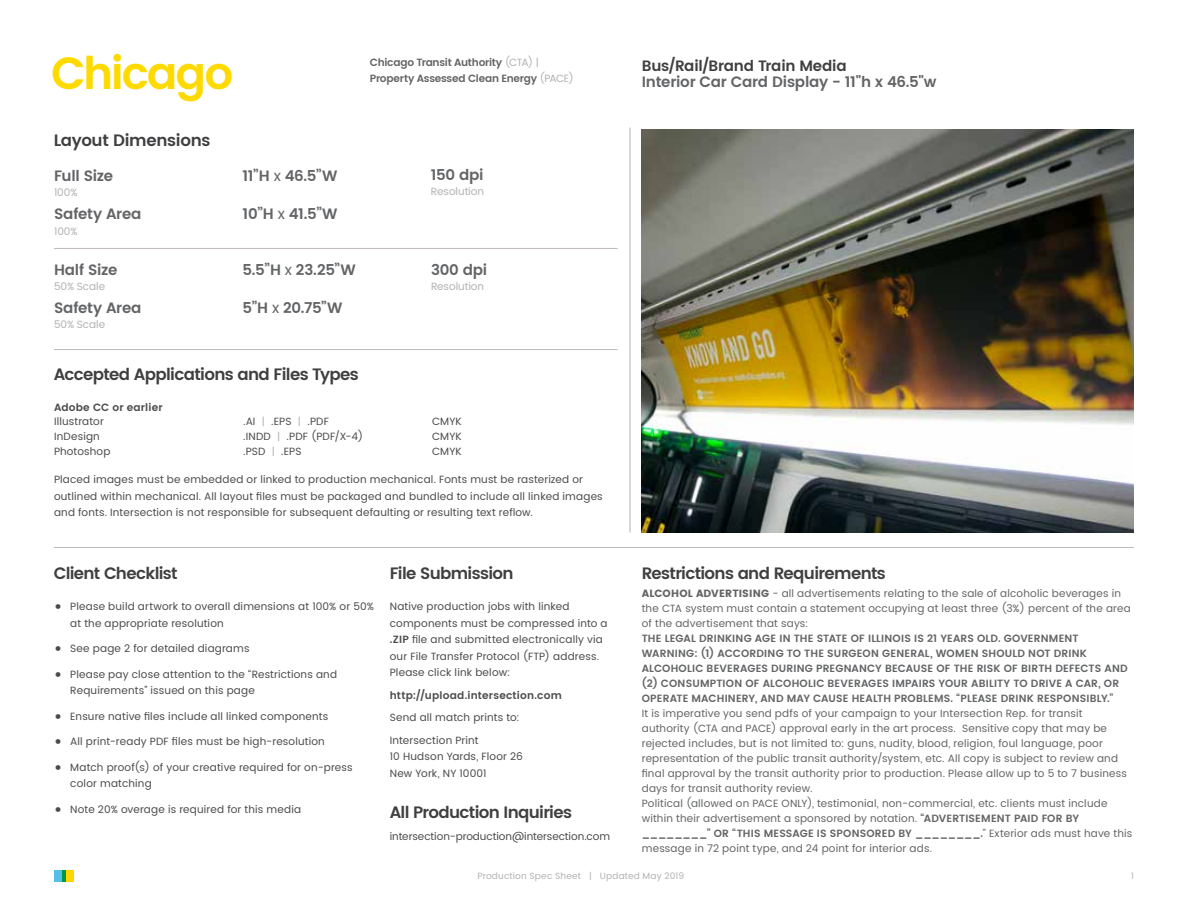
<style>
.page{position:relative;width:1188px;height:918px;background:#fff}
.page>*{position:absolute;margin:0;border:0;box-sizing:border-box;transform-origin:0 0}
.t1{font:600 45px "Poppins";letter-spacing:-.05em;color:#feda00}
.t2{font:600 16.5px "Poppins";letter-spacing:-.04em;color:#3f3e40}
.t3{font:600 16.5px "Poppins";letter-spacing:-.02em;color:#3f3e40}
.t4{font:600 15px "Poppins";letter-spacing:-.02em;color:#636466}
.t5{font:600 15px "Poppins";letter-spacing:-.015em;color:#3f3e40}
.t6{font:10.5px/16.5px "Poppins";letter-spacing:.015em;color:#4d4a4c}
.t7{font:10.5px/15px "Poppins";letter-spacing:.015em;color:#636466}
.t8{font:600 10.5px/15px "Poppins";letter-spacing:.01em;color:#636466}
.t9{font:600 10.5px/16.5px "Poppins";letter-spacing:-.025em;color:#636466}
.t10{font:600 10.5px "Poppins";letter-spacing:.02em;color:#4d4a4c}
.t11{font:10.5px "Poppins";letter-spacing:-.005em;color:#b3b2b3}
.t12{font:10.5px "Poppins";letter-spacing:-.005em;color:#4d4a4c}
.t13{font:9px "Poppins";letter-spacing:.02em;color:#b3b2b3}
.s1{font-weight:400;color:#b3b2b3}
.s2{font-weight:400}
.s3{color:#b3b2b3}
.s4{font-size:19.5px}
.s5{font-weight:600}
.s6{font-style:inherit}
</style>
<div class="page">
<div style="left:63px;top:870px;width:11px;height:12px;background:#ffd600"></div>
<div style="left:55px;top:870px;width:11px;height:12px;background:#54c0e8"></div>
<svg style="left:63px;top:871px;width:3px;height:11px"></svg>
<hr style="left:630px;top:128px;width:1px;height:404px;background:#b5b1ae">
<hr style="left:54px;top:248px;width:564px;height:1px;background:#c0bbb9">
<hr style="left:54px;top:349px;width:564px;height:1px;background:#c0bbb9">
<hr style="left:54px;top:547px;width:1080px;height:1px;background:#c0bbb9">
<img style="left:642px;top:129px;width:492px;height:403px">
<h1 class="t1" style="left:51px;top:40px;width:184px">Chicago</h1>
<p class="t9" style="left:370px;top:54px;width:206px">Chicago Transit Authority <span class="s1">(CTA) |<br></span>Property Assessed Clean Energy <span class="s1">(PACE)</span></p>
<h2 class="t3" style="left:54px;top:128px;width:158px">Layout Dimensions</h2>
<h3 class="t4" style="left:54px;top:164px;width:61px">Full Size</h3>
<p class="t11" style="left:54px;top:184px;width:25px">100%</p>
<h3 class="t4" style="left:242px;top:164px;width:96px">11”H <span class="s2">x</span> 46.5”W</h3>
<h3 class="t4" style="left:431px;top:164px;width:54px">150 dpi</h3>
<p class="t11" style="left:431px;top:184px;width:55px">Resolution</p>
<h3 class="t4" style="left:54px;top:202px;width:89px">Safety Area</h3>
<p class="t11" style="left:54px;top:224px;width:25px">100%</p>
<h3 class="t4" style="left:243px;top:202px;width:96px">10”H <span class="s2">x</span> 41.5”W</h3>
<h3 class="t4" style="left:54px;top:258px;width:65px">Half Size</h3>
<p class="t11" style="left:54px;top:278px;width:53px">50% Scale</p>
<h3 class="t4" style="left:243px;top:258px;width:115px">5.5”H <span class="s2">x</span> 23.25”W</h3>
<h3 class="t4" style="left:431px;top:258px;width:58px">300 dpi</h3>
<p class="t11" style="left:431px;top:278px;width:55px">Resolution</p>
<h3 class="t4" style="left:54px;top:297px;width:89px">Safety Area</h3>
<p class="t11" style="left:54px;top:317px;width:53px">50% Scale</p>
<h3 class="t4" style="left:243px;top:297px;width:101px">5”H <span class="s2">x</span> 20.75”W</h3>
<h2 class="t2" style="left:54px;top:362px;width:307px">Accepted Applications and Files Types</h2>
<p class="t10" style="left:54px;top:399px;width:110px">Adobe CC or earlier</p>
<p class="t6" style="left:54px;top:413px;width:51px">Illustrator</p>
<p class="t6" style="left:243px;top:413px;width:87px">.AI <span class="s3">|</span> .EPS <span class="s3">|</span> .PDF</p>
<p class="t6" style="left:432px;top:413px;width:31px">CMYK</p>
<p class="t6" style="left:54px;top:428px;width:47px">InDesign</p>
<p class="t6" style="left:243px;top:428px;width:122px">.INDD <span class="s3">|</span> .PDF (PDF/X-4)</p>
<p class="t6" style="left:432px;top:428px;width:31px">CMYK</p>
<p class="t6" style="left:54px;top:443px;width:58px">Photoshop</p>
<p class="t6" style="left:243px;top:443px;width:60px">.PSD <span class="s3">|</span> .EPS</p>
<p class="t6" style="left:432px;top:443px;width:31px">CMYK</p>
<p class="t6" style="left:54px;top:471px;width:550px">Placed images must be embedded or linked to production mechanical. Fonts must be rasterized or outlined within mechanical. All layout files must be packaged and bundled to include all linked images and fonts. Intersection is not responsible for subsequent defaulting or resulting text reflow.</p>
<h3 class="t5" style="left:642px;top:54px;width:206px">Bus/Rail/Brand Train Media</h3>
<h3 class="t4" style="left:642px;top:71px;width:296px">Interior Car Card Display - 11"h x 46.5"w</h3>
<h2 class="t2" style="left:54px;top:561px;width:125px">Client Checklist</h2>
<h2 class="t2" style="left:390px;top:561px;width:125px">File Submission</h2>
<h2 class="t2" style="left:642px;top:561px;width:246px">Restrictions and Requirements</h2>
<p class="t6" style="left:70px;top:599px;width:305px;text-indent:-16px"><span class="s4">•</span> Please build artwork to overall dimensions at 100% or 50% at the appropriate resolution</p>
<p class="t6" style="left:54px;top:641px;width:197px"><span class="s4">•</span> See page 2 for detailed diagrams</p>
<p class="t6" style="left:70px;top:666px;width:268px;text-indent:-16px"><span class="s4">•</span> Please pay close attention to the “Restrictions and<br>Requirements” issued on this page</p>
<p class="t6" style="left:54px;top:708px;width:276px"><span class="s4">•</span> Ensure native files include all linked components</p>
<p class="t6" style="left:54px;top:734px;width:273px"><span class="s4">•</span> All print-ready PDF files must be high-resolution</p>
<p class="t6" style="left:70px;top:759px;width:284px;text-indent:-16px"><span class="s4">•</span> Match proof(s) of your creative required for on-press color matching</p>
<p class="t6" style="left:54px;top:801px;width:249px"><span class="s4">•</span> Note 20% overage is required for this media</p>
<p class="t6" style="left:390px;top:598px;width:219px">Native production jobs with linked components must be compressed into a <span class="s5">.ZIP</span> file and submitted electronically via our File Transfer Protocol (FTP) address.<br>Please click link below:</p>
<p class="t10" style="left:390px;top:687px;width:173px">http://upload.intersection.com</p>
<p class="t6" style="left:390px;top:706px;width:132px;line-height:22.5px">Send all match prints to:<br>Intersection Print</p>
<p class="t6" style="left:390px;top:748px;width:135px">10 Hudson Yards, Floor 26<br>New York, NY 10001</p>
<h2 class="t2" style="left:390px;top:800px;width:184px">All Production Inquiries</h2>
<p class="t12" style="left:390px;top:828px;width:222px">intersection-production@intersection.com</p>
<p class="t7" style="left:642px;top:586px;width:490px"><span class="s6">ALCOHOL ADVERTISING</span> - all advertisements relating to the sale of alcoholic beverages in the CTA system must contain a statement occupying at least three (3%) percent of the area of the advertisement that says:</p>
<p class="t8" style="left:642px;top:631px;width:487px">THE LEGAL DRINKING AGE IN THE STATE OF ILLINOIS IS 21 YEARS OLD. GOVERNMENT WARNING: (1) ACCORDING TO THE SURGEON GENERAL, WOMEN SHOULD NOT DRINK ALCOHOLIC BEVERAGES DURING PREGNANCY BECAUSE OF THE RISK OF BIRTH DEFECTS AND (2) CONSUMPTION OF ALCOHOLIC BEVERAGES IMPAIRS YOUR ABILITY TO DRIVE A CAR, OR OPERATE MACHINERY, AND MAY CAUSE HEALTH PROBLEMS. “PLEASE DRINK RESPONSIBLY.”</p>
<p class="t7" style="left:642px;top:706px;width:492px">It is imperative you send pdfs of your campaign to your Intersection Rep. for transit authority (CTA and PACE) approval early in the art process. Sensitive copy that may be rejected includes, but is not limited to: guns, nudity, blood, religion, foul language, poor representation of the public transit authority/system, etc. All copy is subject to review and final approval by the transit authority prior to production. Please allow up to 5 to 7 business days for transit authority review.<br>Political (allowed on PACE ONLY), testimonial, non-commercial, etc. clients must include within their advertisement a sponsored by notation. <span class="s5">“ADVERTISEMENT PAID FOR BY ________” OR “THIS MESSAGE IS SPONSORED BY ________.</span>” Exterior ads must have this message in 72 point type, and 24 point for interior ads.</p>
<p class="t13" style="left:477px;top:869px;width:208px">Production Spec Sheet | Updated May 2019</p>
<p class="t13" style="left:1131px;top:869px;width:4px">1</p>
</div>
